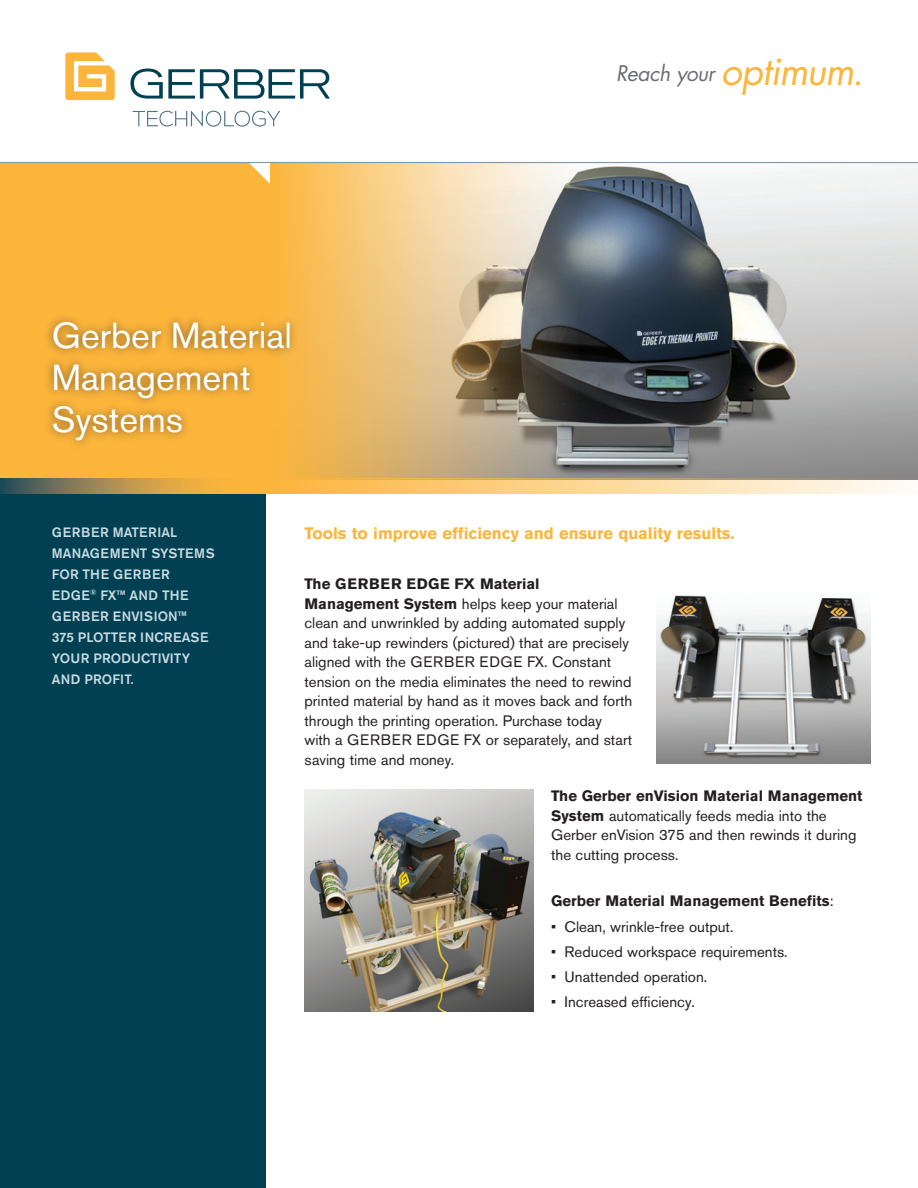
<style>
.page{position:relative;width:918px;height:1188px;background:#fff}
.page>*{position:absolute;margin:0;border:0;box-sizing:border-box;transform-origin:0 0}
.t1{font:36px/42px "Akzidenz Grotesk Pro";color:#fff}
.t2{font:italic 21px "Futura Std";letter-spacing:-.02em;color:#6c6d70}
.t3{font:700 16.5px "Akzidenz Grotesk Pro";color:#fcb53b}
.t4{font:15px/19.5px "Akzidenz Grotesk Pro";color:#231f20}
.t5{font:700 15px "Akzidenz Grotesk Pro";color:#231f20}
.t6{font:500 13.5px/21px "Akzidenz Grotesk Pro";letter-spacing:.005em;color:#c8dbe1}
.s1{font-size:37.5px;color:#fcb53b}
.s2{font-weight:700}
.s3{font-weight:400}
</style>
<div class="page">
<img style="left:270px;top:163px;width:531px;height:315px">
<div style="left:0;top:488px;width:265px;height:700px;background:#013f52"></div>
<div style="left:0;top:162px;width:270px;height:318px;background:#fcb53b"></div>
<svg style="left:249px;top:163px;width:21px;height:21px"></svg>
<hr style="left:0;top:162px;width:918px;height:1px;background:#7e99aa">
<div style="left:270px;top:478px;width:648px;height:16px;background:linear-gradient(to right,#fcb43a,#fefcf9)"></div>
<svg style="left:0;top:478px;width:271px;height:16px"></svg>
<div style="left:44px;top:313px;width:255px;height:137px;background:#231f20;opacity:.6"></div>
<svg style="left:65px;top:52px;width:50px;height:48px"></svg>
<svg style="left:130px;top:69px;width:200px;height:30px"></svg>
<svg style="left:133px;top:111px;width:147px;height:16px"></svg>
<img style="left:656px;top:595px;width:215px;height:168px">
<img style="left:304px;top:790px;width:230px;height:221px">
<h2 class="t2" style="left:616px;top:60px;width:249px">Reach your <span class="s1">optimum.</span></h2>
<h1 class="t1" style="left:52px;top:314px;width:242px">Gerber Material<br>Management<br>Systems</h1>
<p class="t6" style="left:52px;top:521px;width:165px">GERBER MATERIAL<br>MANAGEMENT SYSTEMS<br>FOR THE GERBER<br>EDGE<sup>®</sup> FX™ AND THE<br>GERBER ENVISION™<br>375 PLOTTER INCREASE<br>YOUR PRODUCTIVITY<br>AND PROFIT.</p>
<p class="t3" style="left:304px;top:522px;width:432px">Tools to improve efficiency and ensure quality results.</p>
<p class="t4" style="left:304px;top:574px;width:329px"><span class="s2">The GERBER EDGE FX Material Management System</span> helps keep your material clean and unwrinkled by adding automated supply and take-up rewinders (pictured) that are precisely aligned with the GERBER EDGE FX. Constant tension on the media eliminates the need to rewind printed material by hand as it moves back and forth through the printing operation. Purchase today<br>with a GERBER EDGE FX or separately, and start saving time and money.</p>
<p class="t4" style="left:551px;top:786px;width:313px"><span class="s2">The Gerber enVision Material Management System</span> automatically feeds media into the Gerber enVision 375 and then rewinds it during the cutting process.</p>
<p class="t5" style="left:551px;top:891px;width:284px">Gerber Material Management Benefits<span class="s3">:</span></p>
<p class="t4" style="left:551px;top:917px;width:184px">• Clean, wrinkle-free output.</p>
<p class="t4" style="left:551px;top:942px;width:238px">• Reduced workspace requirements.</p>
<p class="t4" style="left:551px;top:967px;width:158px">• Unattended operation.</p>
<p class="t4" style="left:551px;top:992px;width:145px">• Increased efficiency.</p>
</div>
